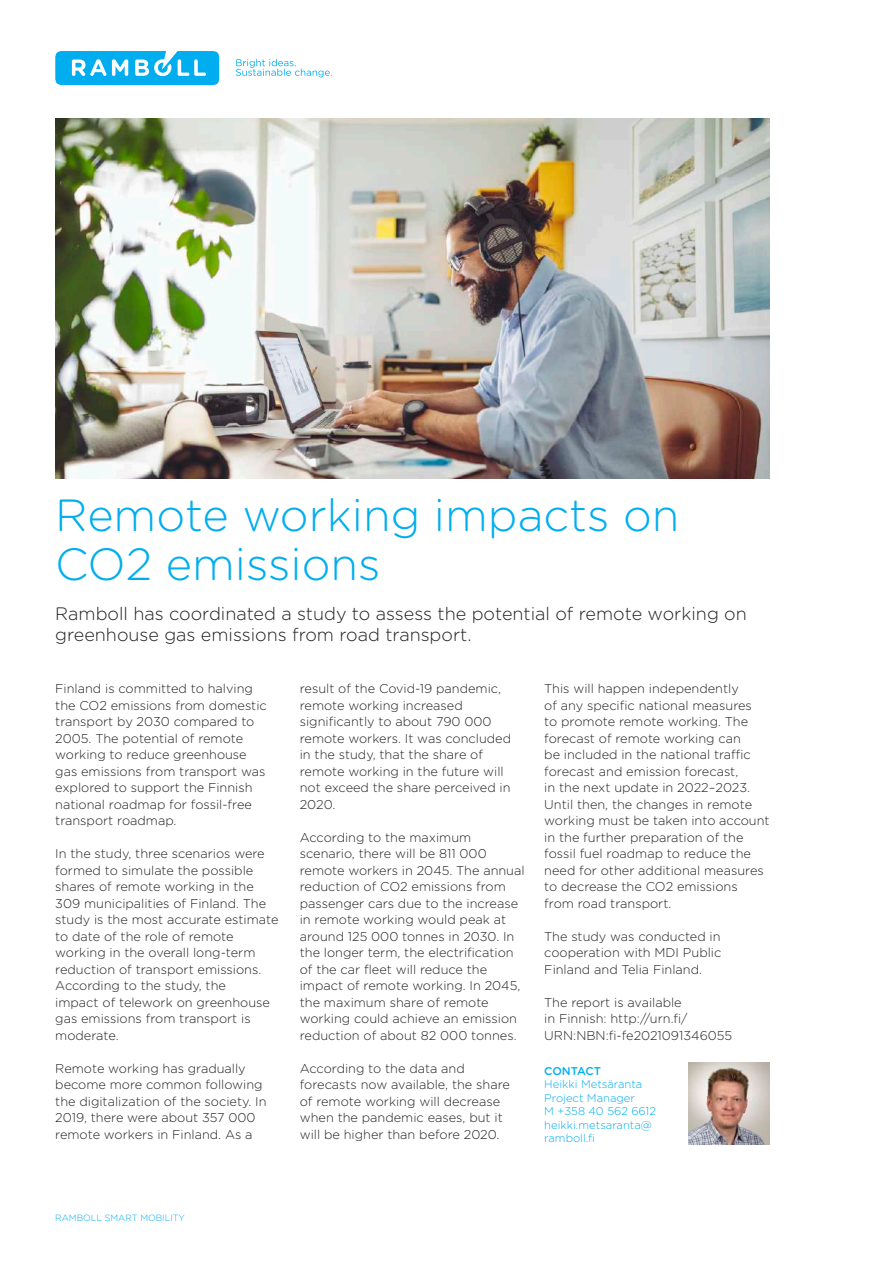
<style>
.page{position:relative;width:893px;height:1263px;background:#fff}
.page>*{position:absolute;margin:0;border:0;box-sizing:border-box;transform-origin:0 0}
.t1{font:300 45px/48px "Gotham Rounded";color:#00aeef}
.t2{font:300 18px/21.8px "Gotham Rounded";color:#231f20}
.t3{font:300 12.75px/16.5px "Gotham Rounded";color:#231f20}
.t4{font:300 11.25px/13.5px "Gotham Rounded";color:#00aeef}
.t5{font:500 11.25px "Gotham Rounded";letter-spacing:-.01em;color:#00aeef}
.t6{font:300 9px "Gotham Rounded";color:#00aeef}
</style>
<div class="page">
<img style="left:689px;top:1062px;width:81px;height:82px">
<img style="left:55px;top:118px;width:715px;height:361px">
<svg style="left:55px;top:51px;width:164px;height:34px;background:#2fbdf1"></svg>
<svg style="left:236px;top:59px;width:96px;height:18px"></svg>
<h1 class="t1" style="left:55px;top:489px;width:626px">Remote working impacts on<br>CO2 emissions</h1>
<h2 class="t2" style="left:55px;top:602px;width:693px">Ramboll has coordinated a study to assess the potential of remote working on greenhouse gas emissions from road transport.</h2>
<p class="t3" style="left:55px;top:680px;width:213px">Finland is committed to halving the CO2 emissions from domestic transport by 2030 compared to<br>2005. The potential of remote working to reduce greenhouse gas emissions from transport was explored to support the Finnish national roadmap for fossil-free transport roadmap.</p>
<p class="t3" style="left:55px;top:845px;width:225px">In the study, three scenarios were formed to simulate the possible shares of remote working in the<br>309 municipalities of Finland. The study is the most accurate estimate to date of the role of remote working in the overall long-term reduction of transport emissions.<br>According to the study, the<br>impact of telework on greenhouse gas emissions from transport is moderate.</p>
<p class="t3" style="left:55px;top:1059px;width:213px">Remote working has gradually become more common following the digitalization of the society. In<br>2019, there were about 357 000 remote workers in Finland. As a</p>
<p class="t3" style="left:300px;top:680px;width:213px">result of the Covid-19 pandemic, remote working increased significantly to about 790 000 remote workers. It was concluded in the study, that the share of remote working in the future will not exceed the share perceived in<br>2020.</p>
<p class="t3" style="left:300px;top:828px;width:226px">According to the maximum scenario, there will be 811 000 remote workers in 2045. The annual reduction of CO2 emissions from passenger cars due to the increase in remote working would peak at around 125 000 tonnes in 2030. In the longer term, the electrification of the car fleet will reduce the impact of remote working. In 2045, the maximum share of remote working could achieve an emission reduction of about 82 000 tonnes.</p>
<p class="t3" style="left:300px;top:1059px;width:212px">According to the data and forecasts now available, the share of remote working will decrease when the pandemic eases, but it will be higher than before 2020.</p>
<p class="t3" style="left:544px;top:680px;width:227px">This will happen independently<br>of any specific national measures<br>to promote remote working. The forecast of remote working can<br>be included in the national traffic forecast and emission forecast,<br>in the next update in 2022–2023.<br>Until then, the changes in remote working must be taken into account in the further preparation of the fossil fuel roadmap to reduce the need for other additional measures to decrease the CO2 emissions from road transport.</p>
<p class="t3" style="left:544px;top:927px;width:179px;text-align:justify">The study was conducted in cooperation with MDI Public Finland and Telia Finland.</p>
<p class="t3" style="left:544px;top:993px;width:190px">The report is available<br>in Finnish: http://urn.fi/<br>URN:NBN:fi-fe2021091346055</p>
<p class="t5" style="left:544px;top:1063px;width:58px">CONTACT</p>
<p class="t4" style="left:544px;top:1077px;width:113px">Heikki Metsäranta<br>Project Manager<br>M +358 40 562 6612 heikki.metsaranta@ ramboll.fi</p>
<p class="t6" style="left:55px;top:1212px;width:131px">RAMBOLL SMART MOBILITY</p>
</div>
